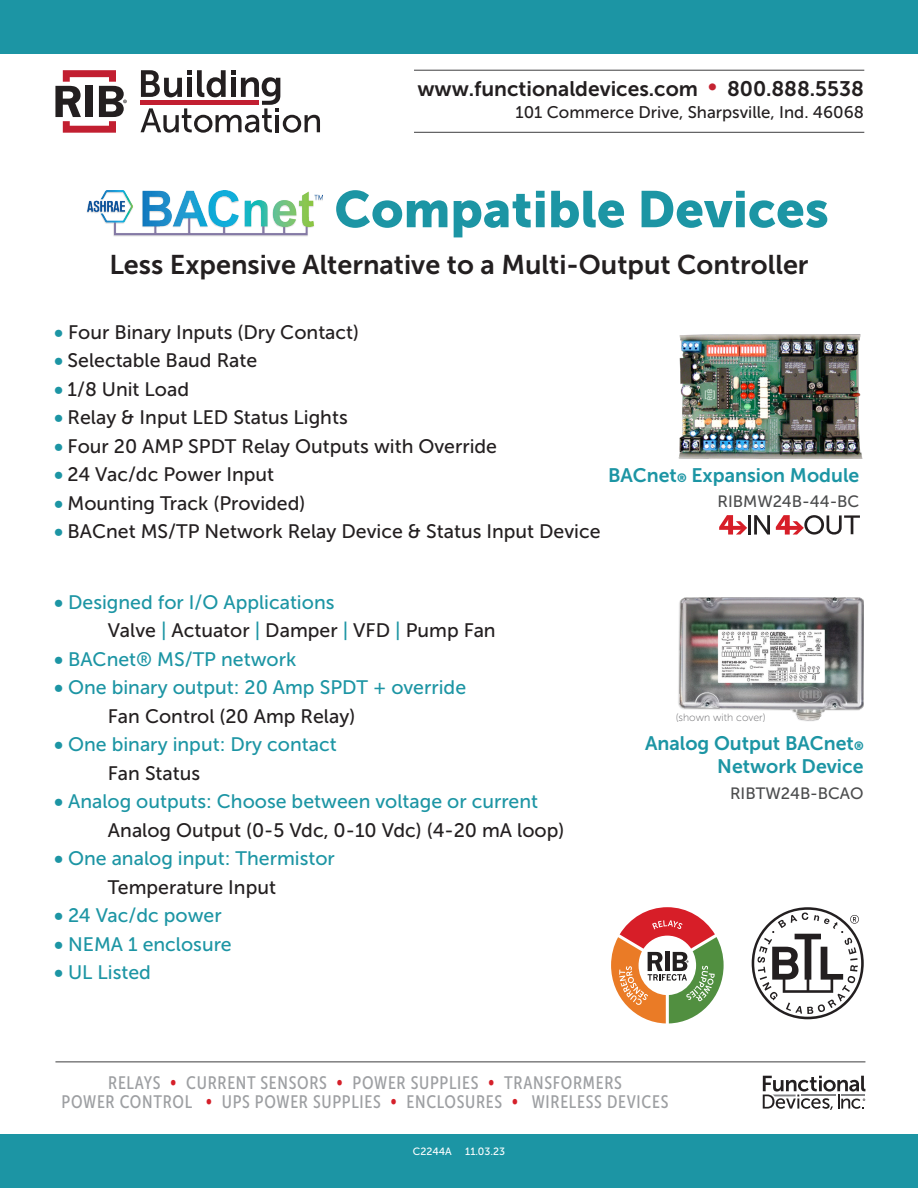
<style>
.page{position:relative;width:918px;height:1188px;background:#fff}
.page>*{position:absolute;margin:0;border:0;box-sizing:border-box;transform-origin:0 0}
.t1{font:51px "Museo Sans 900";color:#1c95a4}
.t2{font:27px "Museo Sans 700";color:#231f20}
.t3{font:21px "Museo Sans 700";color:#231f20}
.t4{font:19.5px "Museo Sans 500";color:#231f20}
.t5{font:19.5px "Museo Sans 500";color:#1c95a4}
.t6{font:19.5px "Museo Sans 700";color:#1c95a4}
.t7{font:18px "Museo Sans Cond 500";letter-spacing:.04em;color:#9d9fa2}
.t8{font:16.8px "Museo Sans 500";color:#231f20}
.t9{font:16.35px "Museo Sans 500";color:#4b4c4d}
.t10{font:10.5px "Museo Sans 100";color:#636366}
.t11{font:10.5px "Museo Sans 500";color:#fff}
.s1{color:#c42231}
.s2{font-family:"Museo Sans 900";color:#1c95a4}
.s3{font-family:"Museo Sans 900";font-size:12px}
.s4{font-family:"Museo Sans 900"}
.s5{color:#1c95a4}
.s6{color:#d5202a}
</style>
<div class="page">
<div style="left:0;top:0;width:918px;height:54px;background:#1c95a4"></div>
<div style="left:0;top:1134px;width:918px;height:54px;background:#1c95a4"></div>
<img style="left:88px;top:191px;width:235px;height:46px">
<hr style="left:414px;top:70px;width:450px;height:1px;background:#3e3e3f">
<hr style="left:55px;top:1061px;width:810px;height:1px;background:#3e3e3f">
<svg style="left:55px;top:70px;width:72px;height:63px"></svg>
<svg style="left:141px;top:70px;width:179px;height:63px"></svg>
<svg style="left:763px;top:1076px;width:102px;height:34px"></svg>
<hr style="left:414px;top:132px;width:450px;height:1px;background:#3e3e3f">
<img style="left:678px;top:334px;width:185px;height:125px">
<svg style="left:719px;top:515px;width:28px;height:20px"></svg>
<hr style="left:748px;top:515px;width:3px;height:20px;background:#231f20">
<svg style="left:754px;top:515px;width:16px;height:20px"></svg>
<svg style="left:776px;top:515px;width:84px;height:20px"></svg>
<img style="left:678px;top:597px;width:186px;height:124px">
<svg style="left:752px;top:907px;width:112px;height:112px"></svg>
<svg style="left:611px;top:907px;width:113px;height:116px"></svg>
<div style="left:665px;top:952px;width:5px;height:19px;background:#231f20"></div>
<p class="t3" style="left:417px;top:77px;width:448px">www.functionaldevices.com <span class="s1">•</span> 800.888.5538</p>
<p class="t8" style="left:515px;top:103px;width:350px">101 Commerce Drive, Sharpsville, Ind. 46068</p>
<p class="t1" style="left:334px;top:180px;width:496px">Compatible Devices</p>
<p class="t2" style="left:109px;top:250px;width:701px">Less Expensive Alternative to a Multi-Output Controller</p>
<p class="t4" style="left:54px;top:321px;width:307px"><span class="s2">•</span> Four Binary Inputs (Dry Contact)</p>
<p class="t4" style="left:54px;top:350px;width:205px"><span class="s2">•</span> Selectable Baud Rate</p>
<p class="t4" style="left:54px;top:378px;width:137px"><span class="s2">•</span> 1/8 Unit Load</p>
<p class="t4" style="left:54px;top:407px;width:295px"><span class="s2">•</span> Relay &amp; Input LED Status Lights</p>
<p class="t4" style="left:54px;top:435px;width:445px"><span class="s2">•</span> Four 20 AMP SPDT Relay Outputs with Override</p>
<p class="t4" style="left:54px;top:464px;width:222px"><span class="s2">•</span> 24 Vac/dc Power Input</p>
<p class="t4" style="left:54px;top:492px;width:253px"><span class="s2">•</span> Mounting Track (Provided)</p>
<p class="t4" style="left:54px;top:521px;width:548px"><span class="s2">•</span> BACnet MS/TP Network Relay Device &amp; Status Input Device</p>
<p class="t6" style="left:608px;top:464px;width:253px">BACnet<span class="s3">®</span> Expansion Module</p>
<p class="t9" style="left:718px;top:493px;width:143px">RIBMW24B-44-BC</p>
<p class="t5" style="left:54px;top:591px;width:282px"><span class="s4">•</span> Designed for I/O Applications</p>
<p class="t4" style="left:108px;top:620px;width:389px">Valve <span class="s5">|</span> Actuator <span class="s5">|</span> Damper <span class="s5">|</span> VFD <span class="s5">|</span> Pump Fan</p>
<p class="t5" style="left:54px;top:648px;width:244px"><span class="s4">•</span> BACnet® MS/TP network</p>
<p class="t5" style="left:54px;top:677px;width:414px"><span class="s4">•</span> One binary output: 20 Amp SPDT + override</p>
<p class="t4" style="left:108px;top:705px;width:249px">Fan Control (20 Amp Relay)</p>
<p class="t5" style="left:54px;top:734px;width:284px"><span class="s4">•</span> One binary input: Dry contact</p>
<p class="t4" style="left:108px;top:762px;width:94px">Fan Status</p>
<p class="t5" style="left:54px;top:791px;width:486px"><span class="s4">•</span> Analog outputs: Choose between voltage or current</p>
<p class="t4" style="left:108px;top:819px;width:458px">Analog Output (0-5 Vdc, 0-10 Vdc) (4-20 mA loop)</p>
<p class="t5" style="left:54px;top:848px;width:282px"><span class="s4">•</span> One analog input: Thermistor</p>
<p class="t4" style="left:108px;top:876px;width:170px">Temperature Input</p>
<p class="t5" style="left:54px;top:905px;width:169px"><span class="s4">•</span> 24 Vac/dc power</p>
<p class="t5" style="left:54px;top:933px;width:179px"><span class="s4">•</span> NEMA 1 enclosure</p>
<p class="t5" style="left:54px;top:962px;width:99px"><span class="s4">•</span> UL Listed</p>
<p class="t10" style="left:676px;top:712px;width:92px">(shown with cover)</p>
<p class="t6" style="left:645px;top:732px;width:220px">Analog Output BACnet<span class="s3">®</span></p>
<p class="t6" style="left:717px;top:756px;width:148px">Network Device</p>
<p class="t9" style="left:730px;top:784px;width:135px">RIBTW24B-BCAO</p>
<p class="t7" style="left:108px;top:1073px;width:515px">RELAYS <span class="s6">•</span> CURRENT SENSORS <span class="s6">•</span> POWER SUPPLIES <span class="s6">•</span> TRANSFORMERS</p>
<p class="t7" style="left:62px;top:1092px;width:608px">POWER CONTROL <span class="s6">•</span> UPS POWER SUPPLIES <span class="s6">•</span> ENCLOSURES <span class="s6">•</span> WIRELESS DEVICES</p>
<p class="t11" style="left:413px;top:1145px;width:40px">C2244A</p>
<p class="t11" style="left:465px;top:1145px;width:41px">11.03.23</p>
</div>
